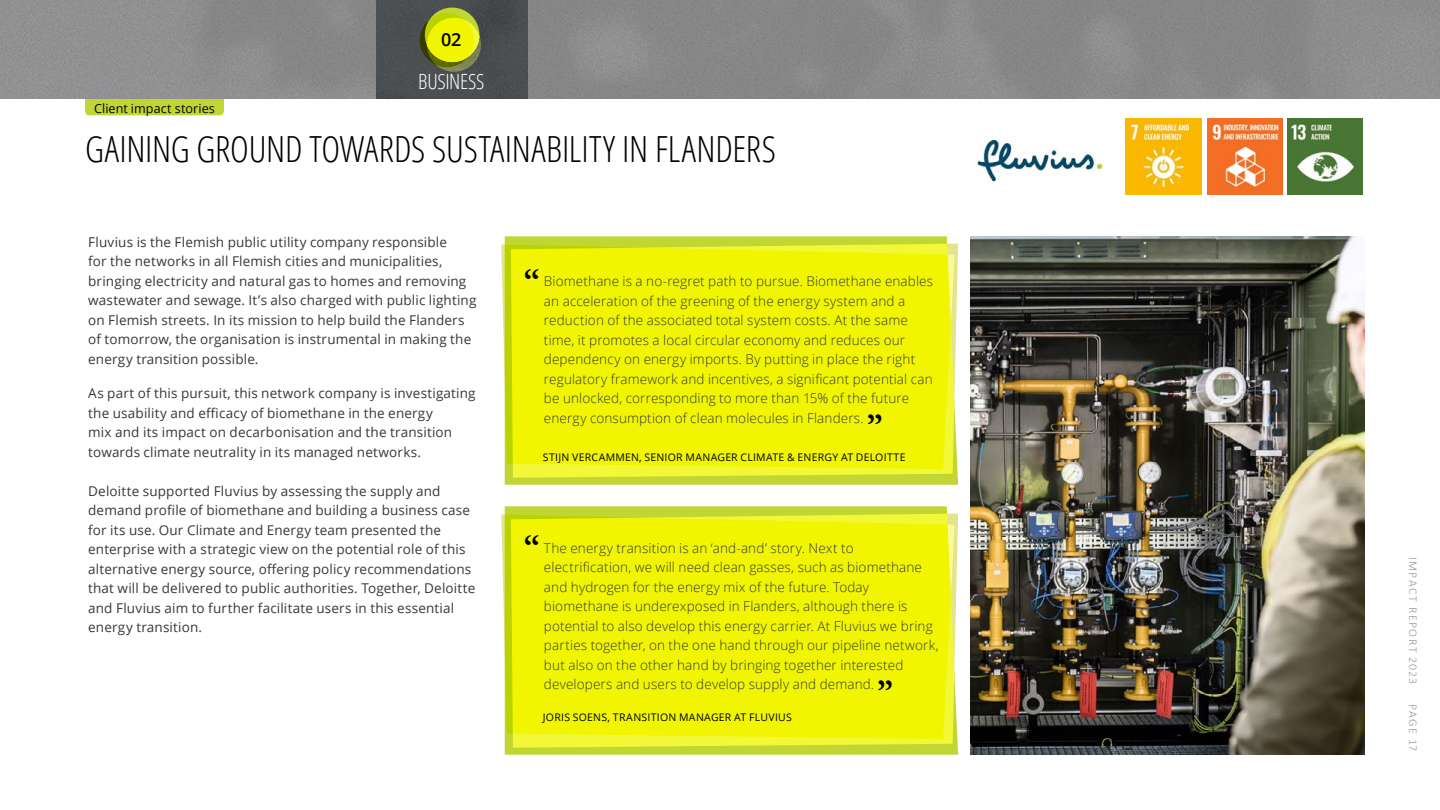
<style>
.page{position:relative;width:1440px;height:810px;background:#fff}
.page>*{position:absolute;margin:0;border:0;box-sizing:border-box;transform-origin:0 0}
.t1{font:300 condensed 36px "Open Sans";letter-spacing:-.005em;color:#000}
.t2{font:700 33.9px "Adobe Garamond Pro";color:#000}
.t3{font:300 condensed 21px "Open Sans";letter-spacing:-.015em;color:#fff}
.t4{font:600 18px "Open Sans";color:#000}
.t5{font:13.5px/19.5px "Open Sans";letter-spacing:.01em;color:#35383b}
.t6{font:300 13.5px/19.5px "Open Sans";letter-spacing:.01em;color:#35383b}
.t7{font:12.6px "Open Sans";letter-spacing:.005em;color:#000}
.t8{font:300 12px "Calibri";letter-spacing:.115em;color:#97999b}
.t9{font:10.5px "Open Sans";letter-spacing:.025em;color:#000}
</style>
<div class="page">
<img style="left:0;top:0;width:1440px;height:99px">
<div style="left:376px;top:0;width:152px;height:99px;background:#4b4e51"></div>
<hr style="left:733px;top:95px;width:129px;height:4px;background:#868686">
<hr style="left:516px;top:95px;width:216px;height:4px;background:#868686">
<hr style="left:862px;top:95px;width:217px;height:4px;background:#8b8b8b">
<hr style="left:1079px;top:95px;width:151px;height:4px;background:#8a8a8a">
<hr style="left:182px;top:95px;width:205px;height:4px;background:#8f8f90">
<svg style="left:430px;top:7px;width:42px;height:12px"></svg>
<div style="left:425px;top:8px;width:54px;height:54px;background:#c2d633;border-radius:50%"></div>
<svg style="left:420px;top:13px;width:54px;height:54px"></svg>
<svg style="left:427px;top:18px;width:54px;height:54px;background:#d3d90f"></svg>
<img style="left:971px;top:236px;width:394px;height:519px">
<img style="left:977px;top:140px;width:126px;height:42px">
<img style="left:1287px;top:119px;width:76px;height:75px">
<img style="left:1207px;top:119px;width:76px;height:75px">
<img style="left:1126px;top:119px;width:75px;height:75px">
<svg style="left:505px;top:236px;width:453px;height:249px;background:#c5d83d"></svg>
<svg style="left:501px;top:244px;width:10px;height:225px;fill:#bbd200"></svg>
<svg style="left:511px;top:244px;width:447px;height:234px;background:#eff506"></svg>
<svg style="left:505px;top:506px;width:453px;height:249px;background:#c5d83d"></svg>
<svg style="left:501px;top:514px;width:10px;height:225px;fill:#bbd200"></svg>
<svg style="left:511px;top:514px;width:447px;height:234px;background:#eff506"></svg>
<div style="left:85px;top:99px;width:139px;height:16px;background:#c2d633"></div>
<p class="t7" style="left:94px;top:99px;width:122px">Client impact stories</p>
<h3 class="t4" style="left:441px;top:27px;width:22px">02</h3>
<h3 class="t3" style="left:418px;top:67px;width:68px">BUSINESS</h3>
<h1 class="t1" style="left:85px;top:125px;width:693px">GAINING GROUND TOWARDS SUSTAINABILITY IN FLANDERS</h1>
<p class="t5" style="left:88px;top:232px;width:390px">Fluvius is the Flemish public utility company responsible<br>for the networks in all Flemish cities and municipalities, bringing electricity and natural gas to homes and removing wastewater and sewage. It’s also charged with public lighting on Flemish streets. In its mission to help build the Flanders of tomorrow, the organisation is instrumental in making the energy transition possible.</p>
<p class="t5" style="left:88px;top:383px;width:389px">As part of this pursuit, this network company is investigating the usability and efficacy of biomethane in the energy<br>mix and its impact on decarbonisation and the transition towards climate neutrality in its managed networks.</p>
<p class="t5" style="left:88px;top:481px;width:389px">Deloitte supported Fluvius by assessing the supply and demand profile of biomethane and building a business case for its use. Our Climate and Energy team presented the enterprise with a strategic view on the potential role of this alternative energy source, offering policy recommendations that will be delivered to public authorities. Together, Deloitte and Fluvius aim to further facilitate users in this essential energy transition.</p>
<h2 class="t2" style="left:524px;top:262px;width:17px">“</h2>
<p class="t6" style="left:544px;top:271px;width:391px">Biomethane is a no-regret path to pursue. Biomethane enables an acceleration of the greening of the energy system and a reduction of the associated total system costs. At the same time, it promotes a local circular economy and reduces our dependency on energy imports. By putting in place the right regulatory framework and incentives, a significant potential can be unlocked, corresponding to more than 15% of the future energy consumption of clean molecules in Flanders.</p>
<h2 class="t2" style="left:867px;top:407px;width:17px">”</h2>
<p class="t9" style="left:543px;top:450px;width:364px">STIJN VERCAMMEN, SENIOR MANAGER CLIMATE &amp; ENERGY AT DELOITTE</p>
<h2 class="t2" style="left:524px;top:529px;width:17px">“</h2>
<p class="t6" style="left:544px;top:538px;width:396px">The energy transition is an ‘and-and’ story. Next to electrification, we will need clean gasses, such as biomethane and hydrogen for the energy mix of the future. Today biomethane is underexposed in Flanders, although there is potential to also develop this energy carrier. At Fluvius we bring parties together, on the one hand through our pipeline network, but also on the other hand by bringing together interested developers and users to develop supply and demand.</p>
<h2 class="t2" style="left:877px;top:674px;width:17px">”</h2>
<p class="t9" style="left:543px;top:710px;width:250px">JORIS SOENS, TRANSITION MANAGER AT FLUVIUS</p>
<p class="t8" style="left:1420px;top:556px;width:129px;rotate:90deg">IMPACT REPORT 2023</p>
<p class="t8" style="left:1420px;top:704px;width:49px;rotate:90deg">PAGE 17</p>
</div>
